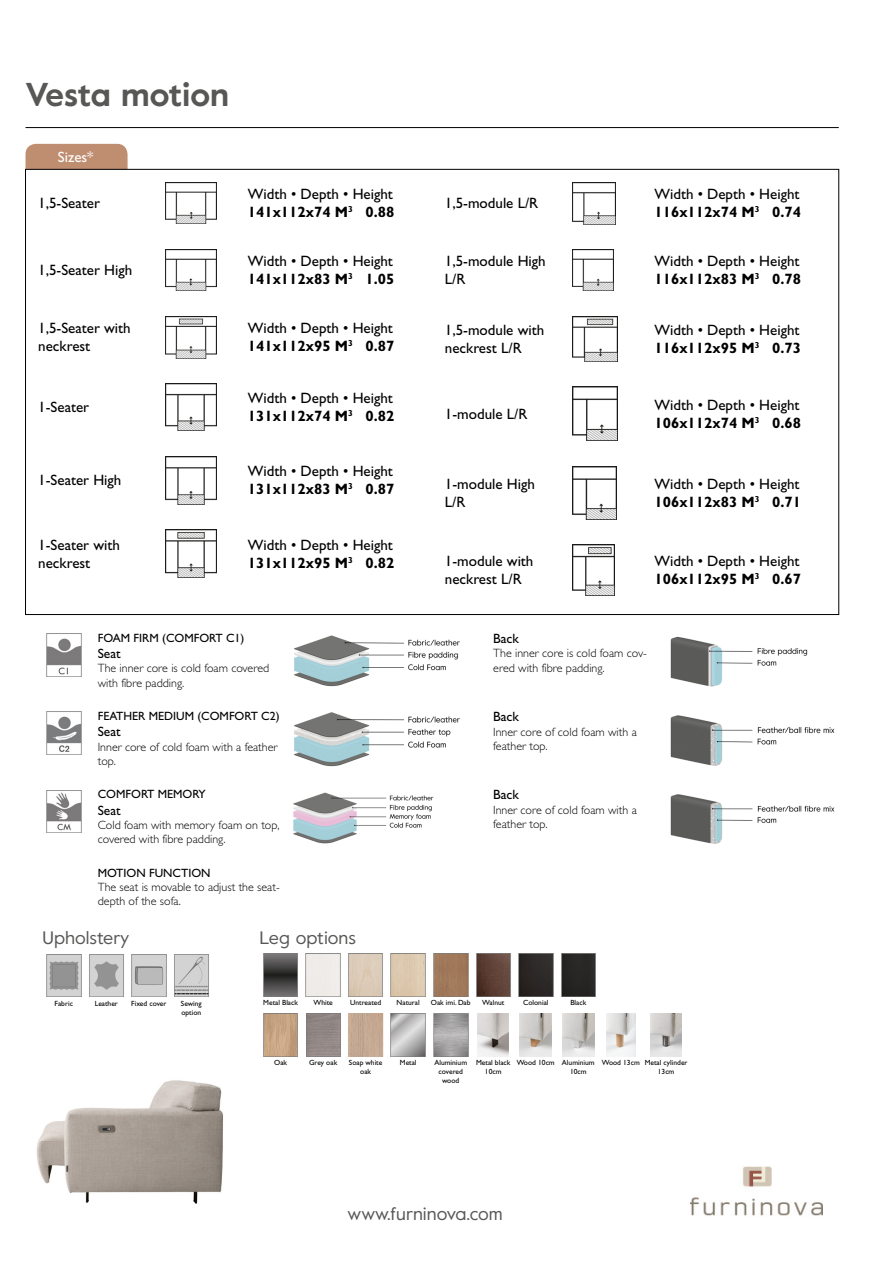
<style>
.page{position:relative;width:893px;height:1263px;background:#fff}
.page>*{position:absolute;margin:0;border:0;box-sizing:border-box;transform-origin:0 0}
.Varumärke{font:700 33px "Value";color:#575756}
.Web{font:18px "Value";color:#575756}
.Teknikrubrik{font:18px "Value";color:#575756}
.Teknikrubrik_Ben{font:18px "Value";color:#575756}
.Dimensioner{font:15px "Gill Sans Std";color:#000}
.TabelltextMatt{font:700 15px "Gill Sans Std";color:#000}
.TabelltextV{font:15px/18px "Gill Sans Std";color:#000}
.t1{font:15px "Gill Sans Std";color:#fff}
.BeskrivningRubrik{font:13.5px "Gill Sans Std";color:#000}
.BeskrivningText{font:300 12px/14.4px "Gill Sans Std";color:#000}
.BeskrivningNamn{font:12px "Gill Sans Std";color:#000}
.Ikontext{font:7.5px/9px "Gill Sans Std";color:#000;text-align:center}
</style>
<div class="page">
<hr style="left:26px;top:127px;width:813px;height:1px;background:#000">
<div style="left:26px;top:144px;width:102px;height:25px;background:#bf8e71"></div>
<img style="left:36px;top:1056px;width:228px;height:148px">
<img style="left:690px;top:1166px;width:133px;height:50px">
<img style="left:46px;top:634px;width:36px;height:42px">
<img style="left:294px;top:635px;width:166px;height:52px">
<img style="left:670px;top:636px;width:138px;height:51px">
<img style="left:46px;top:712px;width:36px;height:42px">
<img style="left:294px;top:712px;width:166px;height:55px">
<img style="left:670px;top:715px;width:165px;height:51px">
<img style="left:46px;top:790px;width:36px;height:43px">
<img style="left:293px;top:792px;width:141px;height:52px">
<img style="left:670px;top:794px;width:165px;height:50px">
<img style="left:46px;top:954px;width:36px;height:43px">
<svg style="left:89px;top:954px;width:35px;height:43px;fill:#d2d2d2"></svg>
<svg style="left:131px;top:954px;width:36px;height:43px;fill:#cfcfcf"></svg>
<svg style="left:174px;top:954px;width:35px;height:43px;fill:#d2d2d2"></svg>
<img style="left:166px;top:182px;width:51px;height:42px">
<img style="left:166px;top:249px;width:51px;height:42px">
<img style="left:166px;top:316px;width:51px;height:42px">
<img style="left:166px;top:384px;width:51px;height:47px">
<img style="left:166px;top:456px;width:51px;height:48px">
<img style="left:166px;top:530px;width:51px;height:47px">
<img style="left:572px;top:182px;width:43px;height:42px">
<img style="left:572px;top:250px;width:41px;height:41px">
<img style="left:572px;top:316px;width:45px;height:45px">
<img style="left:572px;top:387px;width:45px;height:54px">
<img style="left:572px;top:466px;width:45px;height:53px">
<img style="left:572px;top:545px;width:43px;height:51px">
<img style="left:263px;top:954px;width:35px;height:42px">
<svg style="left:305px;top:954px;width:36px;height:42px;fill:#efece8"></svg>
<svg style="left:348px;top:954px;width:35px;height:42px"></svg>
<svg style="left:390px;top:954px;width:36px;height:42px;fill:#dcc8ae"></svg>
<svg style="left:433px;top:954px;width:36px;height:42px;fill:#a0785b"></svg>
<svg style="left:476px;top:954px;width:35px;height:42px"></svg>
<svg style="left:518px;top:954px;width:36px;height:42px;fill:#2c2726"></svg>
<svg style="left:561px;top:954px;width:35px;height:42px"></svg>
<img style="left:263px;top:1014px;width:35px;height:42px">
<img style="left:348px;top:1014px;width:36px;height:42px">
<svg style="left:390px;top:1014px;width:36px;height:42px"></svg>
<svg style="left:433px;top:1014px;width:36px;height:42px"></svg>
<img style="left:478px;top:1014px;width:31px;height:42px">
<img style="left:520px;top:1014px;width:32px;height:42px">
<img style="left:563px;top:1014px;width:31px;height:42px">
<img style="left:607px;top:1014px;width:28px;height:42px">
<img style="left:650px;top:1014px;width:32px;height:42px">
<p class="Varumärke" style="left:26px;top:72px;width:205px">Vesta motion</p>
<p class="t1" style="left:58px;top:148px;width:37px">Sizes*</p>
<p class="TabelltextV" style="left:38px;top:194px;width:63px">1,5-Seater</p>
<p class="TabelltextV" style="left:38px;top:261px;width:96px">1,5-Seater High</p>
<p class="Dimensioner" style="left:248px;top:185px;width:147px">Width • Depth • Height</p>
<p class="TabelltextMatt" style="left:248px;top:203px;width:148px">141x112x74 M<sup>3</sup> 0.88</p>
<p class="Dimensioner" style="left:248px;top:252px;width:147px">Width • Depth • Height</p>
<p class="TabelltextMatt" style="left:248px;top:270px;width:148px">141x112x83 M<sup>3</sup> 1.05</p>
<p class="TabelltextV" style="left:38px;top:319px;width:94px">1,5-Seater with neckrest</p>
<p class="Dimensioner" style="left:248px;top:320px;width:147px">Width • Depth • Height</p>
<p class="TabelltextMatt" style="left:248px;top:337px;width:148px">141x112x95 M<sup>3</sup> 0.87</p>
<p class="TabelltextV" style="left:38px;top:398px;width:52px">1-Seater</p>
<p class="TabelltextV" style="left:38px;top:471px;width:85px">1-Seater High</p>
<p class="Dimensioner" style="left:248px;top:390px;width:147px">Width • Depth • Height</p>
<p class="TabelltextMatt" style="left:248px;top:407px;width:148px">131x112x74 M<sup>3</sup> 0.82</p>
<p class="Dimensioner" style="left:248px;top:463px;width:147px">Width • Depth • Height</p>
<p class="TabelltextMatt" style="left:248px;top:480px;width:148px">131x112x83 M<sup>3</sup> 0.87</p>
<p class="TabelltextV" style="left:38px;top:535px;width:83px">1-Seater with neckrest</p>
<p class="Dimensioner" style="left:248px;top:536px;width:147px">Width • Depth • Height</p>
<p class="TabelltextMatt" style="left:248px;top:553px;width:148px">131x112x95 M<sup>3</sup> 0.82</p>
<p class="BeskrivningNamn" style="left:98px;top:631px;width:148px">FOAM FIRM (COMFORT C1)</p>
<p class="BeskrivningRubrik" style="left:98px;top:646px;width:24px">Seat</p>
<p class="BeskrivningText" style="left:98px;top:661px;width:173px">The inner core is cold foam covered with fibre padding.</p>
<p class="BeskrivningNamn" style="left:98px;top:709px;width:183px">FEATHER MEDIUM (COMFORT C2)</p>
<p class="BeskrivningRubrik" style="left:98px;top:724px;width:24px">Seat</p>
<p class="BeskrivningText" style="left:98px;top:740px;width:181px">Inner core of cold foam with a feather top.</p>
<p class="BeskrivningNamn" style="left:98px;top:787px;width:109px">COMFORT MEMORY</p>
<p class="BeskrivningRubrik" style="left:98px;top:802px;width:24px">Seat</p>
<p class="BeskrivningText" style="left:98px;top:818px;width:183px">Cold foam with memory foam on top, covered with fibre padding.</p>
<p class="BeskrivningNamn" style="left:98px;top:866px;width:114px">MOTION FUNCTION</p>
<p class="BeskrivningText" style="left:98px;top:880px;width:183px">The seat is movable to adjust the seat&shy;depth of the sofa.</p>
<p class="Teknikrubrik" style="left:43px;top:925px;width:88px">Upholstery</p>
<p class="Teknikrubrik_Ben" style="left:259px;top:925px;width:98px">Leg options</p>
<p class="TabelltextV" style="left:445px;top:194px;width:95px">1,5-module L/R</p>
<p class="Dimensioner" style="left:654px;top:186px;width:147px">Width • Depth • Height</p>
<p class="TabelltextMatt" style="left:654px;top:203px;width:148px">116x112x74 M<sup>3</sup> 0.74</p>
<p class="TabelltextV" style="left:445px;top:252px;width:102px">1,5-module High<br>L/R</p>
<p class="Dimensioner" style="left:654px;top:253px;width:147px">Width • Depth • Height</p>
<p class="TabelltextMatt" style="left:654px;top:270px;width:148px">116x112x83 M<sup>3</sup> 0.78</p>
<p class="TabelltextV" style="left:445px;top:321px;width:101px">1,5-module with neckrest L/R</p>
<p class="Dimensioner" style="left:654px;top:321px;width:147px">Width • Depth • Height</p>
<p class="TabelltextMatt" style="left:654px;top:339px;width:148px">116x112x95 M<sup>3</sup> 0.73</p>
<p class="TabelltextV" style="left:445px;top:405px;width:84px">1-module L/R</p>
<p class="Dimensioner" style="left:654px;top:396px;width:147px">Width • Depth • Height</p>
<p class="TabelltextMatt" style="left:654px;top:414px;width:148px">106x112x74 M<sup>3</sup> 0.68</p>
<p class="TabelltextV" style="left:445px;top:475px;width:92px">1-module High<br>L/R</p>
<p class="Dimensioner" style="left:654px;top:475px;width:147px">Width • Depth • Height</p>
<p class="TabelltextMatt" style="left:654px;top:493px;width:148px">106x112x83 M<sup>3</sup> 0.71</p>
<p class="TabelltextV" style="left:445px;top:552px;width:90px">1-module with neckrest L/R</p>
<p class="Dimensioner" style="left:654px;top:553px;width:147px">Width • Depth • Height</p>
<p class="TabelltextMatt" style="left:654px;top:570px;width:148px">106x112x95 M<sup>3</sup> 0.67</p>
<p class="BeskrivningRubrik" style="left:493px;top:630px;width:27px">Back</p>
<p class="BeskrivningText" style="left:493px;top:646px;width:155px">The inner core is cold foam cov&shy;ered with fibre padding.</p>
<p class="BeskrivningRubrik" style="left:493px;top:709px;width:27px">Back</p>
<p class="BeskrivningText" style="left:493px;top:724px;width:145px">Inner core of cold foam with a feather top.</p>
<p class="BeskrivningRubrik" style="left:493px;top:787px;width:27px">Back</p>
<p class="BeskrivningText" style="left:493px;top:803px;width:145px">Inner core of cold foam with a feather top.</p>
<p class="Ikontext" style="left:55px;top:999px;width:20px">Fabric</p>
<p class="Ikontext" style="left:95px;top:999px;width:25px">Leather</p>
<p class="Ikontext" style="left:131px;top:999px;width:37px">Fixed cover</p>
<p class="Ikontext" style="left:181px;top:999px;width:22px;text-align:left">Sewing option</p>
<p class="Ikontext" style="left:263px;top:998px;width:36px">Metal Black</p>
<p class="Ikontext" style="left:314px;top:998px;width:21px">White</p>
<p class="Ikontext" style="left:350px;top:998px;width:33px">Untreated</p>
<p class="Ikontext" style="left:397px;top:998px;width:25px">Natural</p>
<p class="Ikontext" style="left:431px;top:998px;width:41px">Oak imi. Dab</p>
<p class="Ikontext" style="left:482px;top:998px;width:24px">Walnut</p>
<p class="Ikontext" style="left:523px;top:998px;width:27px">Colonial</p>
<p class="Ikontext" style="left:570px;top:998px;width:17px">Black</p>
<p class="Ikontext" style="left:274px;top:1058px;width:14px">Oak</p>
<p class="Ikontext" style="left:309px;top:1058px;width:30px">Grey oak</p>
<p class="Ikontext" style="left:349px;top:1058px;width:35px">Soap white oak</p>
<p class="Ikontext" style="left:400px;top:1058px;width:18px">Metal</p>
<p class="Ikontext" style="left:434px;top:1058px;width:34px">Aluminium covered wood</p>
<p class="Ikontext" style="left:476px;top:1058px;width:36px">Metal black<br>10cm</p>
<p class="Ikontext" style="left:517px;top:1058px;width:39px">Wood 10cm</p>
<p class="Ikontext" style="left:562px;top:1058px;width:34px">Aluminium<br>10cm</p>
<p class="Ikontext" style="left:602px;top:1058px;width:39px">Wood 13cm</p>
<p class="Ikontext" style="left:645px;top:1058px;width:44px">Metal cylinder<br>13cm</p>
<p class="Web" style="left:348px;top:1201px;width:157px">www.furninova.com</p>
</div>
